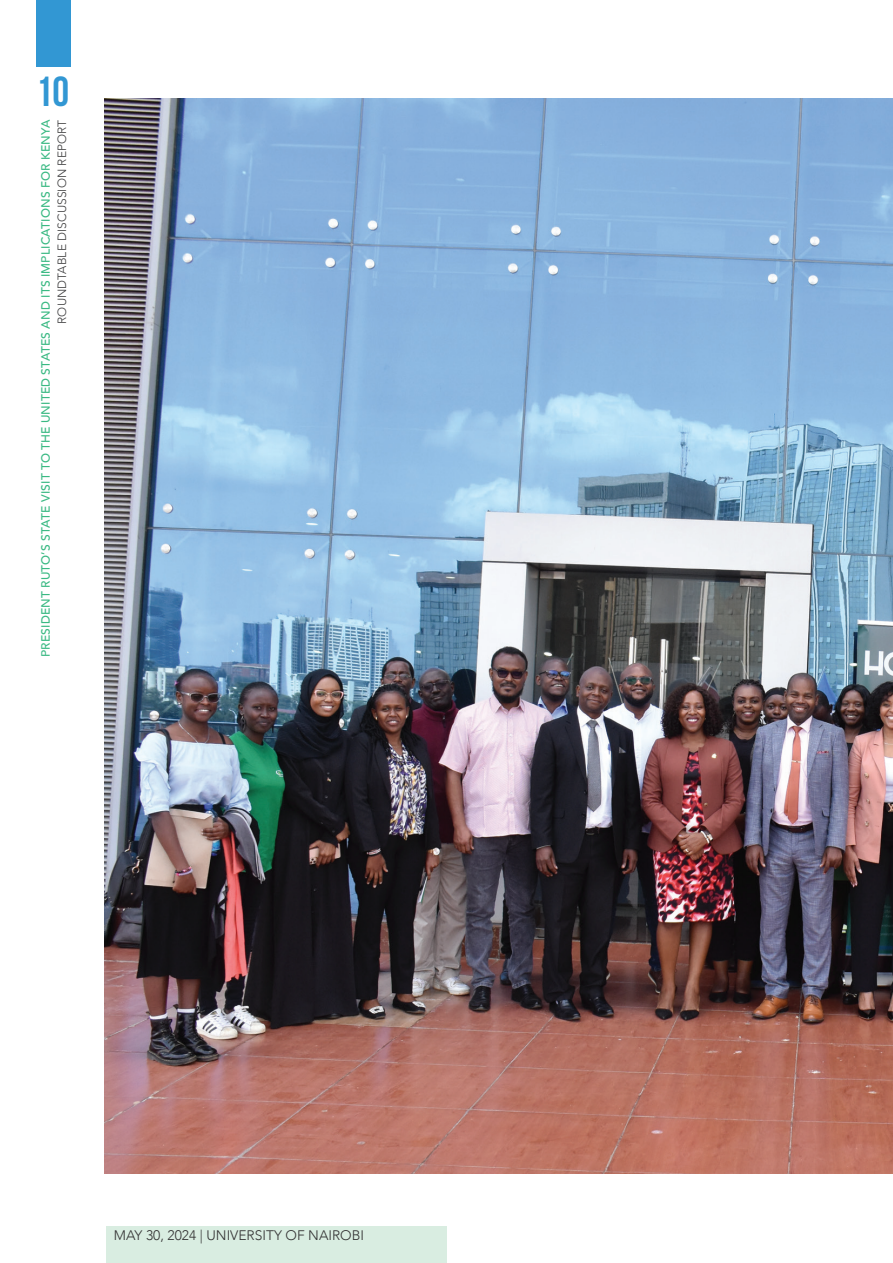
<style>
.page{position:relative;width:893px;height:1263px;background:#fff}
.page>*{position:absolute;margin:0;border:0;box-sizing:border-box;transform-origin:0 0}
.t1{font:700 42px "Bebas Neue";color:#3297d3}
.t2{font:300 13.8px "Avenir";color:#333233}
.t3{font:500 12px "Avenir";letter-spacing:.015em;color:#3ab983}
.t4{font:300 12px "Avenir";letter-spacing:.01em;color:#3e3e3f}
</style>
<div class="page">
<div style="left:106px;top:1226px;width:340px;height:37px;background:#d9ede1"></div>
<div style="left:36px;top:0;width:34px;height:66px;background:#3297d3"></div>
<img style="left:105px;top:98px;width:788px;height:1075px">
<h1 class="t1" style="left:36px;top:68px;width:35px">10</h1>
<p class="t3" style="left:35px;top:657px;width:539px;rotate:-90deg">PRESIDENT RUTO’S STATE VISIT TO THE UNITED STATES AND ITS IMPLICATIONS FOR KENYA</p>
<p class="t4" style="left:55px;top:324px;width:206px;rotate:-90deg">ROUNDTABLE DISCUSSION REPORT</p>
<p class="t2" style="left:114px;top:1226px;width:252px">MAY 30, 2024 | UNIVERSITY OF NAIROBI</p>
</div>
